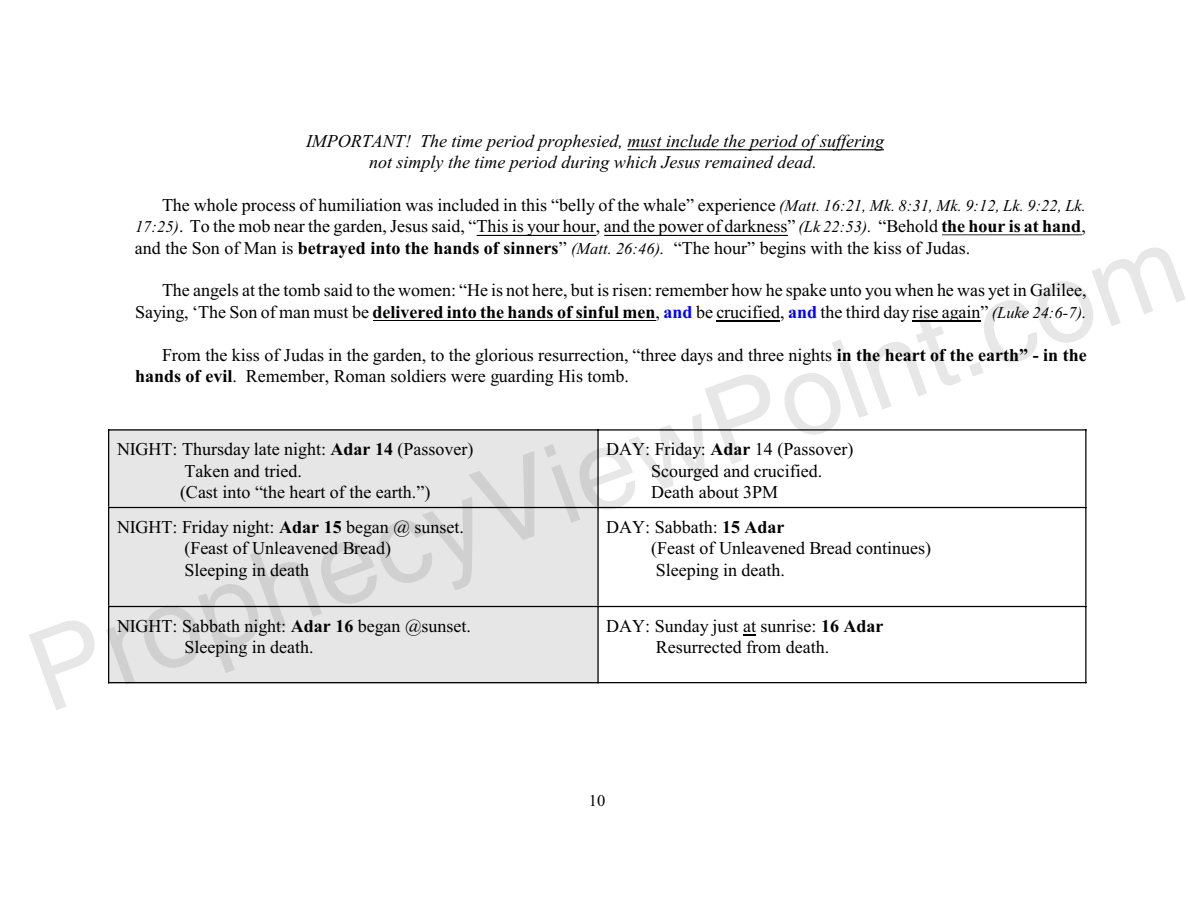
<style>
.page{position:relative;width:1188px;height:918px;background:#fff}
.page>*{position:absolute;margin:0;border:0;box-sizing:border-box;transform-origin:0 0}
.t1{font:18px/21.5px "Times New Roman";color:#000}
.t2{font:italic 18px/21.5px "Times New Roman";color:#000;text-align:center}
.t3{font:16.5px "Times New Roman";color:#000}
.s1{font-style:italic;font-size:16.5px}
.s2{font-style:italic}
.s3{font-weight:700}
.s4{font-weight:700;color:#00f}
</style>
<div class="page">
<hr style="left:1085px;top:429px;width:1px;height:78px;background:#000">
<hr style="left:597px;top:429px;width:489px;height:2px;background:#000">
<hr style="left:1085px;top:507px;width:1px;height:99px;background:#000">
<hr style="left:597px;top:507px;width:489px;height:1px;background:#000">
<hr style="left:1085px;top:606px;width:1px;height:77px;background:#000">
<hr style="left:597px;top:606px;width:489px;height:1px;background:#000">
<hr style="left:597px;top:682px;width:489px;height:1px;background:#000">
<hr style="left:627px;top:149px;width:257px;height:1px;background:#000">
<hr style="left:477px;top:235px;width:119px;height:1px;background:#000">
<hr style="left:604px;top:235px;width:184px;height:1px;background:#000">
<hr style="left:942px;top:234px;width:140px;height:1px;background:#000">
<hr style="left:912px;top:321px;width:68px;height:1px;background:#000">
<svg style="left:29px;top:314px;width:933px;height:396px"></svg>
<svg style="left:969px;top:247px;width:216px;height:129px"></svg>
<p class="t2" style="left:306px;top:132px;width:580px">IMPORTANT! The time period prophesied, must include the period of suffering not simply the time period during which Jesus remained dead.</p>
<p class="t1" style="left:135px;top:196px;width:953px;text-align:justify;text-indent:27px">The whole process of humiliation was included in this “belly of the whale” experience <span class="s1">(Matt. 16:21, Mk. 8:31, Mk. 9:12, Lk. 9:22, Lk.<br>17:25)</span>. To the mob near the garden, Jesus said, “This is your hour, and the power of darkness” <span class="s1">(Lk 22:53)</span><span class="s2">.</span> “Behold <span class="s3">the hour is at hand</span>, and the Son of Man is <span class="s3">betrayed into the hands of sinners</span>” <span class="s1">(Matt. 26:46)</span><span class="s2">.</span> “The hour” begins with the kiss of Judas.</p>
<p class="t1" style="left:135px;top:282px;width:953px;text-align:right">The angels at the tomb said to the women: “He is not here, but is risen: remember how he spake unto you when he was yet in Galilee,<br>Saying, ‘The Son of man must be <span class="s3">delivered into the hands of sinful men</span>, <span class="s4">and</span> be crucified, <span class="s4">and</span> the third day rise again” <span class="s1">(Luke 24:6-7)</span><span class="s2">.</span></p>
<p class="t1" style="left:135px;top:346px;width:953px;text-indent:27px">From the kiss of Judas in the garden, to the glorious resurrection, “three days and three nights <span class="s3">in the heart of the earth” - in the hands of evil</span>. Remember, Roman soldiers were guarding His tomb.</p>
<p class="t1" style="left:180px;top:441px;width:295px;text-indent:-63px">NIGHT: Thursday late night: <span class="s3">Adar 14</span> (Passover)<br>Taken and tried.<br>(Cast into “the heart of the earth.”)</p>
<p class="t1" style="left:651px;top:441px;width:204px;text-indent:-45px">DAY: Friday: <span class="s3">Adar</span> 14 (Passover)<br>Scourged and crucified.<br>Death about 3PM</p>
<p class="t1" style="left:184px;top:518px;width:281px;text-indent:-68px">NIGHT: Friday night: <span class="s3">Adar 15</span> began @ sunset. (Feast of Unleavened Bread)<br>Sleeping in death</p>
<p class="t1" style="left:651px;top:518px;width:282px;text-indent:-45px">DAY: Sabbath: <span class="s3">15 Adar<br></span>(Feast of Unleavened Bread continues)<br>Sleeping in death.</p>
<p class="t1" style="left:184px;top:617px;width:288px;text-indent:-68px">NIGHT: Sabbath night: <span class="s3">Adar 16</span> began @sunset.<br>Sleeping in death.</p>
<p class="t1" style="left:606px;top:617px;width:279px;text-align:center">DAY: Sunday just at sunrise: <span class="s3">16 Adar<br></span>Resurrected from death.</p>
<p class="t3" style="left:589px;top:795px;width:18px">10</p>
</div>
